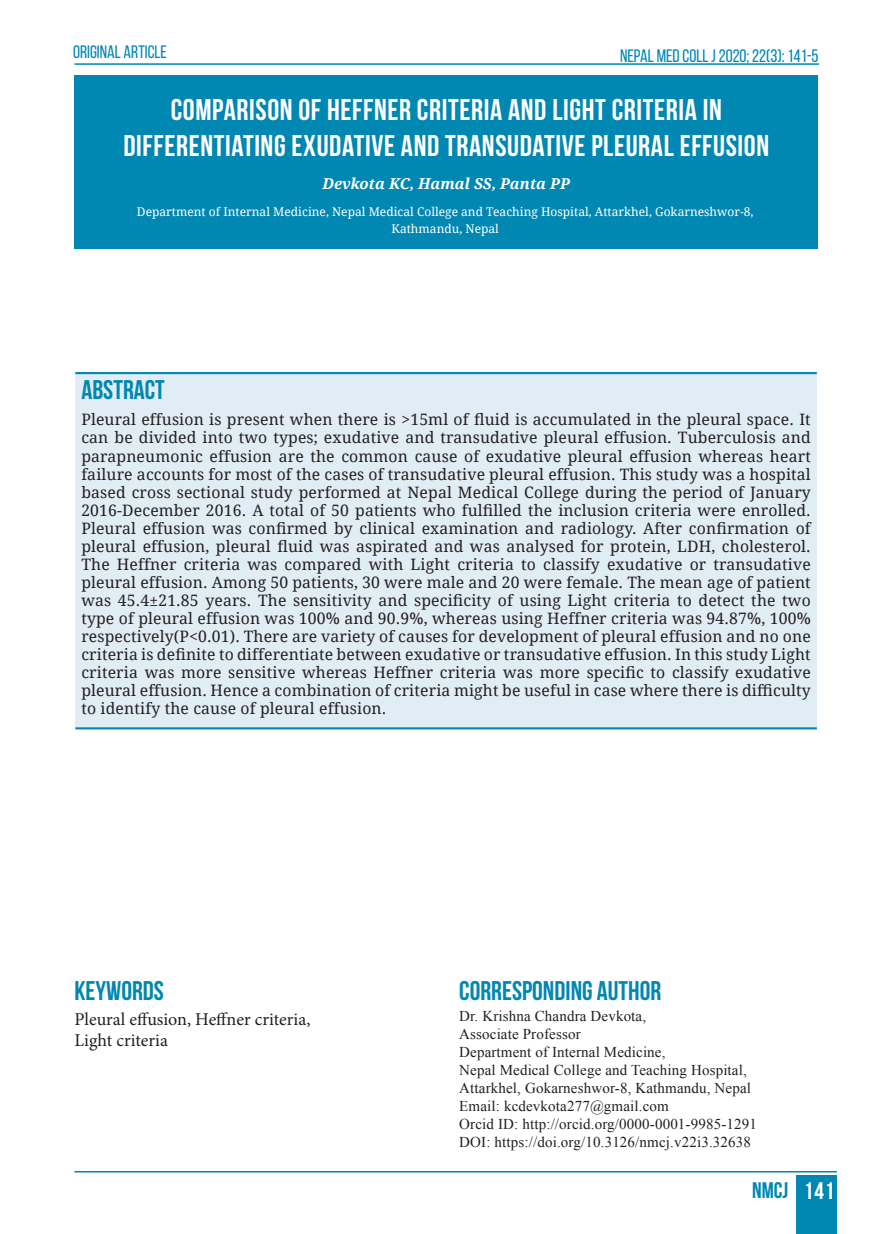
<style>
.page{position:relative;width:893px;height:1234px;background:#fff}
.page>*{position:absolute;margin:0;border:0;box-sizing:border-box;transform-origin:0 0}
.t1{font:700 30px/36px "Bebas Neue";letter-spacing:.02em;color:#fff;text-align:center}
.subhead{font:700 27px "Bebas Neue";color:#0087b2}
.t2{font:700 22.5px "Bebas Neue";color:#0087b2}
.t3{font:18px/21.6px "Minion Pro";color:#231f20}
.t4{font:18px "Bebas Neue";color:#0087b2}
.MAIN_TEXT_PARA{font:15.75px/18px "Droid Serif";letter-spacing:.01em;color:#231f20;text-align:justify}
.t5{font:15px "Times New Roman";letter-spacing:.01em;color:#231f20}
.t6{font:italic 700 15px "Droid Serif";color:#fff}
.t7{font:12px/16.5px "Droid Serif";color:#fff;text-align:center}
.s1{font-size:24px;color:#fff}
</style>
<div class="page">
<div style="left:796px;top:1174px;width:41px;height:59px;background:#0087b2"></div>
<hr style="left:74px;top:1170px;width:763px;height:2px;background:#0087b2">
<hr style="left:74px;top:63px;width:745px;height:2px;background:#0087b2">
<div style="left:74px;top:75px;width:744px;height:174px;background:#0087b2"></div>
<div style="left:75px;top:373px;width:742px;height:355px;background:#e1edf4"></div>
<hr style="left:75px;top:372px;width:742px;height:2px;background:#0087b2">
<hr style="left:75px;top:727px;width:742px;height:2px;background:#0087b2">
<p class="t4" style="left:73px;top:42px;width:95px">ORIGINAL ARTICLE</p>
<p class="t4" style="left:620px;top:46px;width:200px">NEPAL MED COLL J 2020; 22(3): 141-5</p>
<p class="t1" style="left:123px;top:91px;width:647px">COMPARISON OF HEFFNER CRITERIA AND LIGHT CRITERIA IN<br>DIFFERENTIATING EXUDATIVE AND TRANSUDATIVE PLEURAL EFFUSION</p>
<p class="t6" style="left:323px;top:173px;width:249px">Devkota KC, Hamal SS, Panta PP</p>
<p class="t7" style="left:137px;top:203px;width:618px">Department of Internal Medicine, Nepal Medical College and Teaching Hospital, Attarkhel, Gokarneshwor-8,<br>Kathmandu, Nepal</p>
<p class="subhead" style="left:81px;top:375px;width:85px">ABSTRACT</p>
<p class="MAIN_TEXT_PARA" style="left:81px;top:410px;width:731px">Pleural effusion is present when there is &gt;15ml of fluid is accumulated in the pleural space. It can be divided into two types; exudative and transudative pleural effusion. Tuberculosis and parapneumonic effusion are the common cause of exudative pleural effusion whereas heart failure accounts for most of the cases of transudative pleural effusion. This study was a hospital based cross sectional study performed at Nepal Medical College during the period of January 2016-December 2016. A total of 50 patients who fulfilled the inclusion criteria were enrolled.<br>Pleural effusion was confirmed by clinical examination and radiology. After confirmation of pleural effusion, pleural fluid was aspirated and was analysed for protein, LDH, cholesterol.<br>The Heffner criteria was compared with Light criteria to classify exudative or transudative pleural effusion. Among 50 patients, 30 were male and 20 were female. The mean age of patient was 45.4±21.85 years. The sensitivity and specificity of using Light criteria to detect the two type of pleural effusion was 100% and 90.9%, whereas using Heffner criteria was 94.87%, 100% respectively(P&lt;0.01). There are variety of causes for development of pleural effusion and no one criteria is definite to differentiate between exudative or transudative effusion. In this study Light criteria was more sensitive whereas Heffner criteria was more specific to classify exudative pleural effusion. Hence a combination of criteria might be useful in case where there is difficulty to identify the cause of pleural effusion.</p>
<p class="subhead" style="left:74px;top:975px;width:91px">KEYWORDS</p>
<p class="t3" style="left:74px;top:1008px;width:238px">Pleural effusion, Heffner criteria,<br>Light criteria</p>
<p class="subhead" style="left:459px;top:975px;width:204px">CORRESPONDING AUTHOR</p>
<p class="t5" style="left:459px;top:1005px;width:188px">Dr. Krishna Chandra Devkota,</p>
<p class="t5" style="left:459px;top:1023px;width:123px">Associate Professor</p>
<p class="t5" style="left:459px;top:1041px;width:208px">Department of Internal Medicine,</p>
<p class="t5" style="left:459px;top:1059px;width:289px">Nepal Medical College and Teaching Hospital,</p>
<p class="t5" style="left:459px;top:1077px;width:293px">Attarkhel, Gokarneshwor-8, Kathmandu, Nepal</p>
<p class="t5" style="left:459px;top:1095px;width:211px">Email: kcdevkota277@gmail.com</p>
<p class="t5" style="left:459px;top:1113px;width:299px">Orcid ID: http://orcid.org/0000-0001-9985-1291</p>
<p class="t5" style="left:459px;top:1131px;width:293px">DOI: https://doi.org/10.3126/nmcj.v22i3.32638</p>
<h3 class="t2" style="left:752px;top:1177px;width:84px">NMCJ <span class="s1">141</span></h3>
</div>
